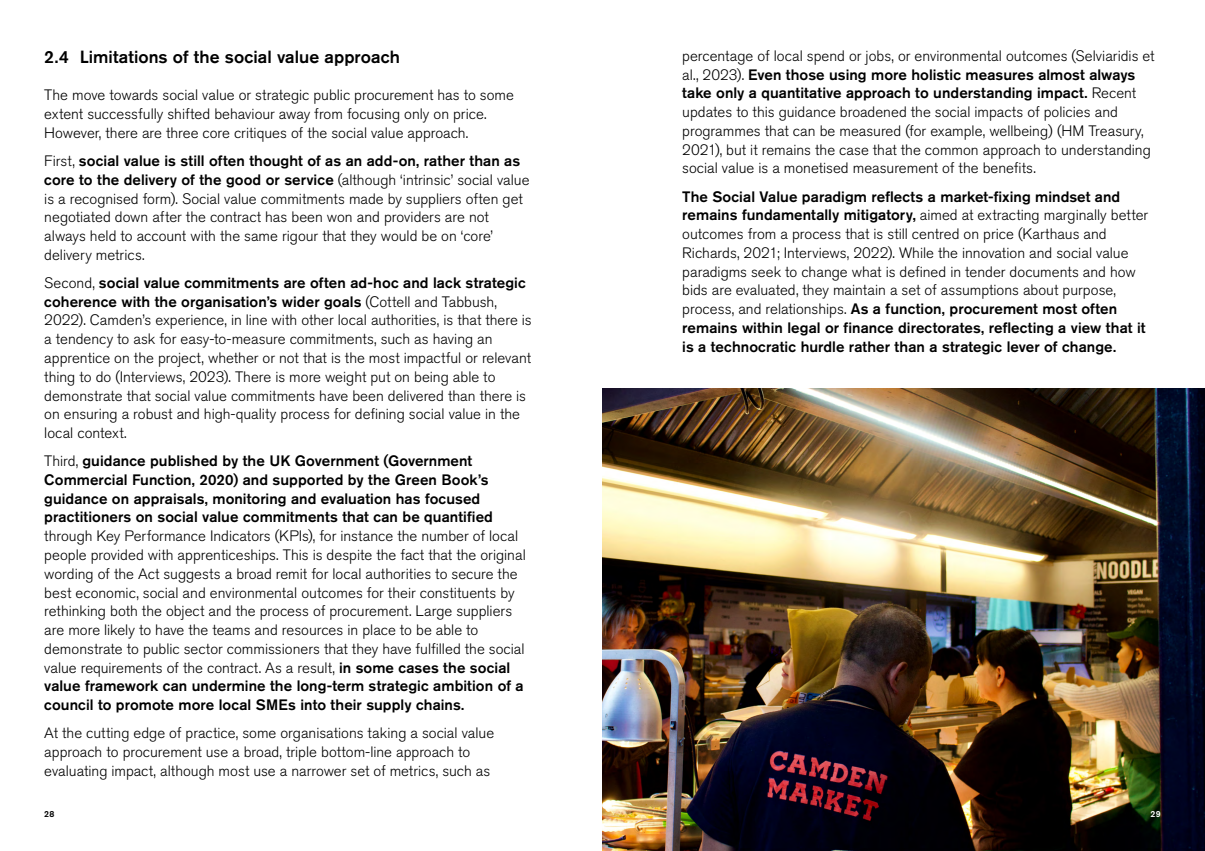
<style>
.page{position:relative;width:1205px;height:851px;background:#fff}
.page>*{position:absolute;margin:0;border:0;box-sizing:border-box;transform-origin:0 0}
.IIPP_H3_Heading_no_rule_body{font:500 17.5px "Akzidenz Grotesk Pro";letter-spacing:.005em;color:#000}
.IIPP__Body{font:300 15px/18.8px "Akzidenz Grotesk Pro";color:#000}
.t1{font:500 8.75px "Akzidenz Grotesk Pro";color:#000}
.IIPP_Caption_9pt{font:500 8.75px "Akzidenz Grotesk Pro";color:#fff}
.s1{font-weight:500}
</style>
<div class="page">
<img style="left:602px;top:388px;width:603px;height:462px">
<p class="IIPP__Body" style="left:682px;top:46px;width:474px">percentage of local spend or jobs, or environmental outcomes (Selviaridis et al., 2023). <span class="s1">Even those using more holistic measures almost always take only a quantitative approach to understanding impact.</span> Recent updates to this guidance broadened the social impacts of policies and programmes that can be measured (for example, wellbeing) (HM Treasury, 2021), but it remains the case that the common approach to understanding social value is a monetised measurement of the benefits.</p>
<p class="IIPP__Body" style="left:682px;top:187px;width:467px"><span class="s1">The Social Value paradigm reflects a market-fixing mindset and remains fundamentally mitigatory,</span> aimed at extracting marginally better outcomes from a process that is still centred on price (Karthaus and Richards, 2021; Interviews, 2022). While the innovation and social value paradigms seek to change what is defined in tender documents and how bids are evaluated, they maintain a set of assumptions about purpose, process, and relationships. <span class="s1">As a function, procurement most often remains within legal or finance directorates, reflecting a view that it is a technocratic hurdle rather than a strategic lever of change.</span></p>
<p class="IIPP_H3_Heading_no_rule_body" style="left:44px;top:45px;width:357px">2.4 Limitations of the social value approach</p>
<p class="IIPP__Body" style="left:44px;top:86px;width:471px">The move towards social value or strategic public procurement has to some extent successfully shifted behaviour away from focusing only on price.<br>However, there are three core critiques of the social value approach.</p>
<p class="IIPP__Body" style="left:44px;top:151px;width:487px">First, <span class="s1">social value is still often thought of as an add-on, rather than as core to the delivery of the good or service</span> (although ‘intrinsic’ social value is a recognised form). Social value commitments made by suppliers often get negotiated down after the contract has been won and providers are not always held to account with the same rigour that they would be on ‘core’ delivery metrics.</p>
<p class="IIPP__Body" style="left:44px;top:273px;width:489px">Second, <span class="s1">social value commitments are often ad-hoc and lack strategic coherence with the organisation’s wider goals</span> (Cottell and Tabbush, 2022). Camden’s experience, in line with other local authorities, is that there is a tendency to ask for easy-to-measure commitments, such as having an apprentice on the project, whether or not that is the most impactful or relevant thing to do (Interviews, 2023). There is more weight put on being able to demonstrate that social value commitments have been delivered than there is on ensuring a robust and high-quality process for defining social value in the local context.</p>
<p class="IIPP__Body" style="left:44px;top:451px;width:483px">Third, <span class="s1">guidance published by the UK Government (Government Commercial Function, 2020) and supported by the Green Book’s guidance on appraisals, monitoring and evaluation has focused practitioners on social value commitments that can be quantified </span>through Key Performance Indicators (KPIs), for instance the number of local people provided with apprenticeships. This is despite the fact that the original wording of the Act suggests a broad remit for local authorities to secure the best economic, social and environmental outcomes for their constituents by rethinking both the object and the process of procurement. Large suppliers are more likely to have the teams and resources in place to be able to demonstrate to public sector commissioners that they have fulfilled the social value requirements of the contract. As a result, <span class="s1">in some cases the social value framework can undermine the long-term strategic ambition of a council to promote more local SMEs into their supply chains.</span></p>
<p class="IIPP__Body" style="left:44px;top:723px;width:451px">At the cutting edge of practice, some organisations taking a social value approach to procurement use a broad, triple bottom-line approach to evaluating impact, although most use a narrower set of metrics, such as</p>
<p class="t1" style="left:44px;top:808px;width:12px">28</p>
<p class="IIPP_Caption_9pt" style="left:1150px;top:808px;width:12px">29</p>
</div>
